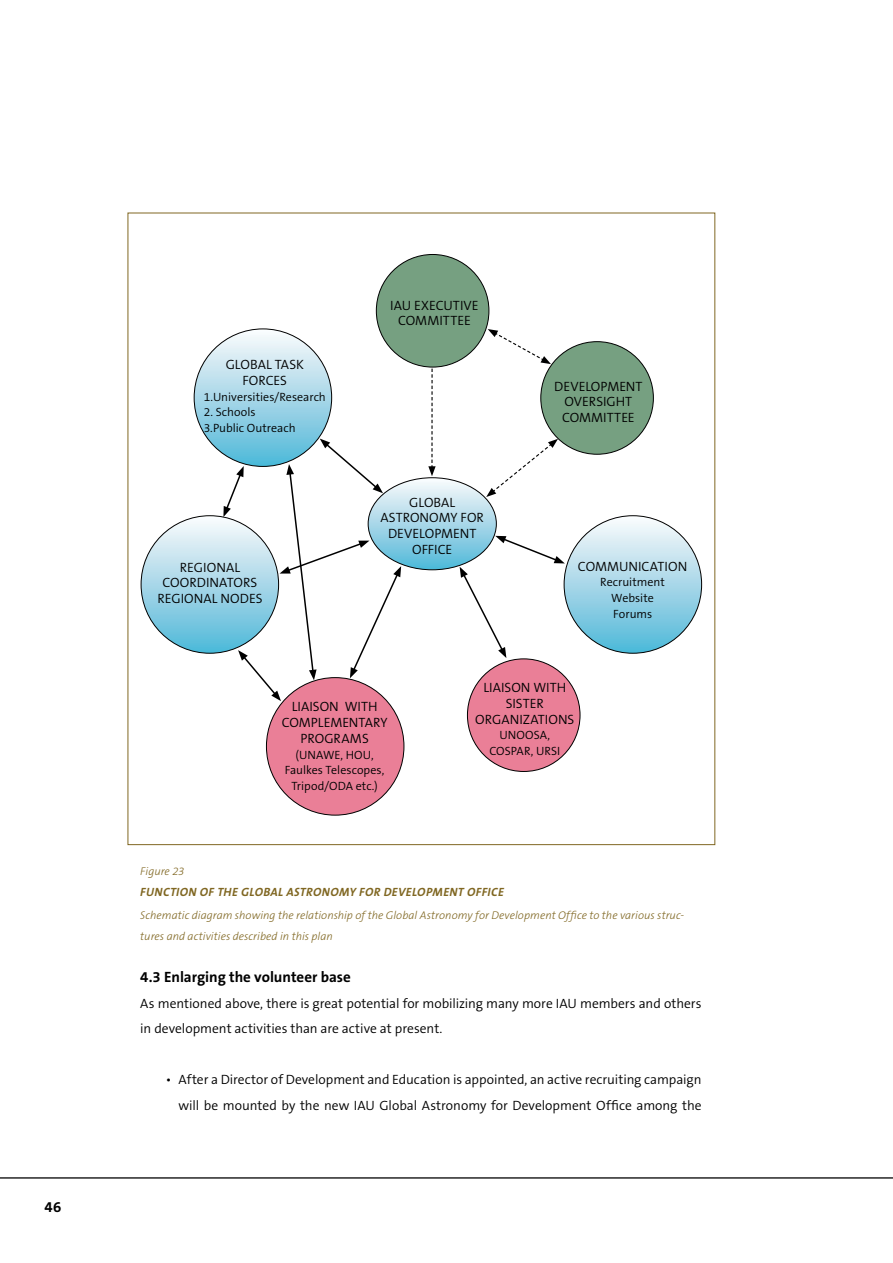
<style>
.page{position:relative;width:893px;height:1263px;background:#fff}
.page>*{position:absolute;margin:0;border:0;box-sizing:border-box;transform-origin:0 0}
.t1{font:700 15px "The Sans B7";color:#000}
.t2{font:300 13.5px/15.8px "The Sans B4";color:#000;text-align:center}
.t3{font:300 12px/15.8px "The Sans B4";color:#000;text-align:center}
.t4{font:italic 700 12px "The Sans B7";letter-spacing:.035em;color:#806722}
.t5{font:italic 300 11.25px/21px "The Sans B3";color:#806722}
</style>
<div class="page">
<svg style="left:194px;top:329px;width:138px;height:137px;background:#a2d0e1"></svg>
<div style="left:541px;top:342px;width:112px;height:112px;background:#76a081;border-radius:50%"></div>
<div style="left:376px;top:254px;width:113px;height:113px;background:#76a081;border-radius:50%"></div>
<div style="left:141px;top:516px;width:138px;height:137px;background:linear-gradient(to bottom,#faf6f8,#50b5d5);border-radius:69px"></div>
<div style="left:564px;top:516px;width:138px;height:137px;background:linear-gradient(to bottom,#f8f5f7,#4fb4d4);border-radius:69px"></div>
<div style="left:266px;top:678px;width:138px;height:137px;background:#ea7f97;border-radius:50%"></div>
<div style="left:467px;top:659px;width:113px;height:112px;background:#ea7f97;border-radius:50%"></div>
<svg style="left:223px;top:329px;width:342px;height:372px"></svg>
<hr style="left:0;top:1177px;width:893px;height:1px;background:#000">
<p class="t1" style="left:45px;top:1199px;width:18px">46</p>
<p class="t2" style="left:226px;top:357px;width:80px">GLOBAL TASK<br>FORCES</p>
<p class="t3" style="left:204px;top:389px;width:124px">1.Universities/Research</p>
<p class="t3" style="left:204px;top:405px;width:93px;text-align:left">2. Schools<br>3.Public Outreach</p>
<p class="t2" style="left:157px;top:559px;width:107px">REGIONAL<br>COORDINATORS<br>REGIONAL NODES</p>
<p class="t2" style="left:390px;top:298px;width:90px">IAU EXECUTIVE<br>COMMITTEE</p>
<p class="t2" style="left:380px;top:494px;width:105px">GLOBAL<br>ASTRONOMY FOR<br>DEVELOPMENT<br>OFFICE</p>
<p class="t2" style="left:554px;top:379px;width:90px">DEVELOPMENT<br>OVERSIGHT<br>COMMITTEE</p>
<p class="t2" style="left:578px;top:559px;width:111px">COMMUNICATION</p>
<p class="t3" style="left:600px;top:575px;width:66px">Recruitment<br>Website<br>Forums</p>
<p class="t2" style="left:282px;top:699px;width:107px">LIAISON WITH<br>COMPLEMENTARY<br>PROGRAMS</p>
<p class="t3" style="left:285px;top:747px;width:101px">(UNAWE, HOU,<br>Faulkes Telescopes,<br>Tripod/ODA etc.)</p>
<p class="t2" style="left:475px;top:680px;width:101px">LIAISON WITH<br>SISTER<br>ORGANIZATIONS</p>
<p class="t3" style="left:489px;top:728px;width:72px">UNOOSA,<br>COSPAR, URSI</p>
<p class="t5" style="left:140px;top:861px;width:46px">Figure 23</p>
<p class="t4" style="left:140px;top:885px;width:183px">FUNCTION OF THE GLOBAL ASTRONO</p>
<p class="t4" style="left:339px;top:885px;width:166px">MY FOR DEVELOPMENT OFFICE</p>
<p class="t5" style="left:140px;top:905px;width:545px">Schematic diagram showing the relationship of the Global Astronomy for Development Office to the various struc&shy;tures and activities described in this plan</p>
<p class="t1" style="left:140px;top:969px;width:212px">4.3 Enlarging the volunteer base</p>
<p class="t2" style="left:140px;top:991px;width:563px;line-height:25.5px;text-align:left">As mentioned above, there is great potential for mobilizing many more IAU members and others in development activities than are active at present.</p>
<p class="t2" style="left:166px;top:1067px;width:537px;line-height:25.5px;text-align:right">• After a Director of Development and Education is appointed, an active recruiting campaign will be mounted by the new IAU Global Astronomy for Development Office among the</p>
</div>
